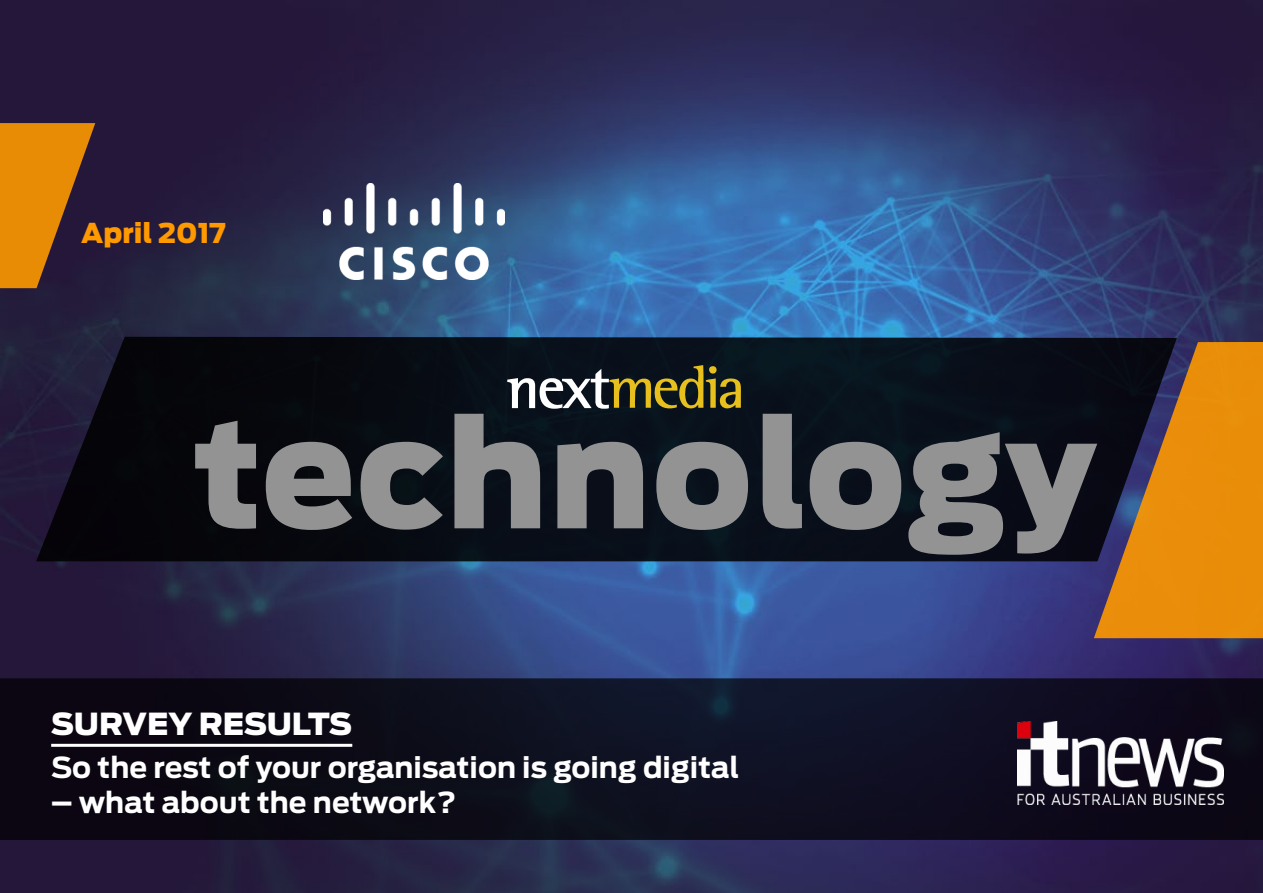
<style>
.page{position:relative;width:1263px;height:893px;background:#fff}
.page>*{position:absolute;margin:0;border:0;box-sizing:border-box;transform-origin:0 0}
.t1{font:900 147.6px "Antenna";letter-spacing:.01em;color:#939393}
.t2{font:900 30.15px "Antenna";letter-spacing:-.01em;color:#fff}
.t3{font:700 28.8px "Antenna";color:#fff}
.t4{font:900 27.15px "Antenna";color:#f90}
</style>
<div class="page">
<img style="left:0;top:0;width:1263px;height:893px">
<svg style="left:36px;top:337px;width:1141px;height:224px;background:#080d17"></svg>
<svg style="left:507px;top:365px;width:234px;height:45px;background:#50503b"></svg>
<svg style="left:1094px;top:341px;width:169px;height:297px;background:#a86a18"></svg>
<svg style="left:0;top:678px;width:1263px;height:164px;background:#0d0d1c"></svg>
<hr style="left:51px;top:744px;width:301px;height:3px;background:#fff">
<img style="left:1018px;top:721px;width:206px;height:84px">
<svg style="left:0;top:122px;width:95px;height:166px;background:#ab6715"></svg>
<img style="left:324px;top:184px;width:181px;height:95px">
<p class="t4" style="left:81px;top:217px;width:146px">April 2017</p>
<h1 class="t1" style="left:192px;top:387px;width:906px">technology</h1>
<p class="t2" style="left:51px;top:706px;width:303px">SURVEY RESULTS</p>
<p class="t3" style="left:51px;top:751px;width:690px">So the rest of your organisation is going digital</p>
<p class="t3" style="left:51px;top:785px;width:407px">– what about the network?</p>
</div>
